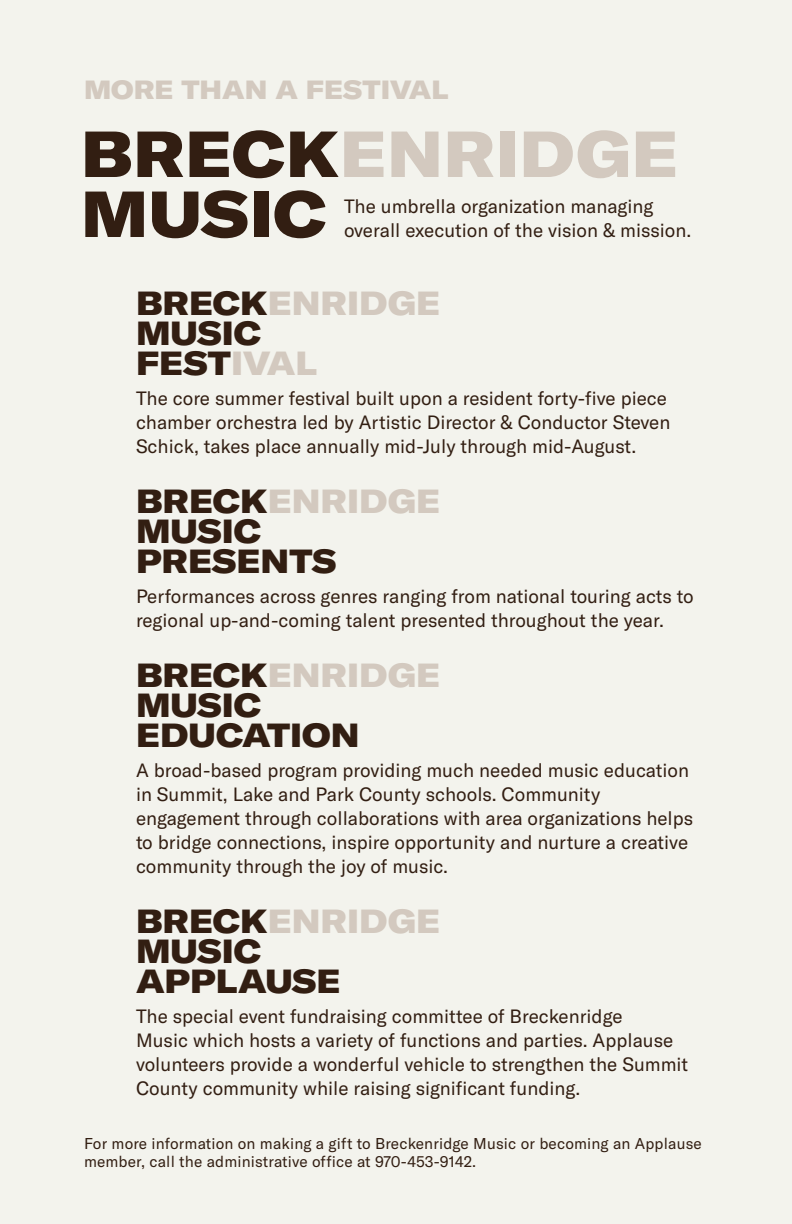
<style>
.page{position:relative;width:792px;height:1224px;background:#f3f3ed}
.page>*{position:absolute;margin:0;border:0;box-sizing:border-box;transform-origin:0 0}
.Paragraph_Style_1{font:900 expanded 64px/60px "GT America";letter-spacing:.01em;color:#321e12}
.XX_Section_Title{font:900 expanded 33px/30px "GT America";color:#321e12}
.XX_Section_Title_Sma{font:900 expanded 26px "GT America";color:#d3c9bf}
._02_Body{font:19px/24px "GT America";color:#321e12}
.Body_Small{font:15.6px/18px "GT America";letter-spacing:.01em;color:#321e12}
.s1{color:#d3c9bf}
</style>
<div class="page">
<p class="XX_Section_Title_Sma" style="left:84px;top:73px;width:366px">MORE THAN A FESTIVAL</p>
<p class="Paragraph_Style_1" style="left:81px;top:123px;width:599px">BRECK<span class="s1">ENRIDGE<br></span>MUSIC</p>
<p class="_02_Body" style="left:344px;top:194px;width:349px">The umbrella organization managing overall execution of the vision &amp; mission.</p>
<p class="XX_Section_Title" style="left:136px;top:288px;width:306px">BRECK<span class="s1">ENRIDGE<br></span>MUSIC<br>FEST<span class="s1">IVAL</span></p>
<p class="_02_Body" style="left:136px;top:386px;width:536px">The core summer festival built upon a resident forty-five piece chamber orchestra led by Artistic Director &amp; Conductor Steven<br>Schick, takes place annually mid-July through mid-August.</p>
<p class="XX_Section_Title" style="left:136px;top:486px;width:306px">BRECK<span class="s1">ENRIDGE<br></span>MUSIC<br>PRESENTS</p>
<p class="_02_Body" style="left:136px;top:584px;width:559px">Performances across genres ranging from national touring acts to regional up-and-coming talent presented throughout the year.</p>
<p class="XX_Section_Title" style="left:136px;top:660px;width:306px">BRECK<span class="s1">ENRIDGE<br></span>MUSIC<br>EDUCATION</p>
<p class="_02_Body" style="left:136px;top:758px;width:559px">A broad-based program providing much needed music education in Summit, Lake and Park County schools. Community engagement through collaborations with area organizations helps to bridge connections, inspire opportunity and nurture a creative community through the joy of music.</p>
<p class="XX_Section_Title" style="left:136px;top:906px;width:306px">BRECK<span class="s1">ENRIDGE<br></span>MUSIC<br>APPLAUSE</p>
<p class="_02_Body" style="left:136px;top:1004px;width:554px">The special event fundraising committee of Breckenridge<br>Music which hosts a variety of functions and parties. Applause volunteers provide a wonderful vehicle to strengthen the Summit County community while raising significant funding.</p>
<p class="Body_Small" style="left:84px;top:1135px;width:619px">For more information on making a gift to Breckenridge Music or becoming an Applause member, call the administrative office at 970-453-9142.</p>
</div>
